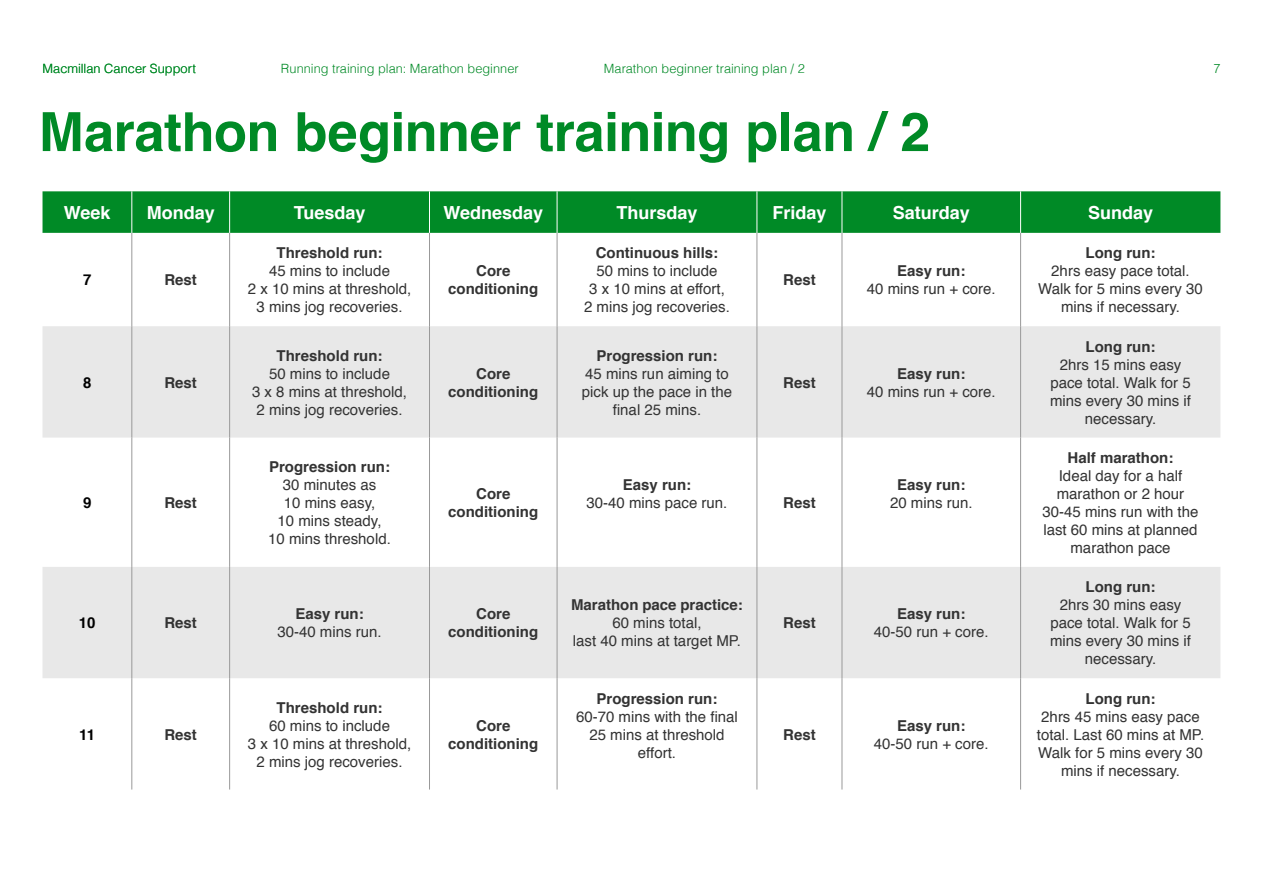
<style>
.page{position:relative;width:1263px;height:893px;background:#fff}
.page>*{position:absolute;margin:0;border:0;box-sizing:border-box;transform-origin:0 0}
.t1{font:700 54px "Helvetica";letter-spacing:-.005em;color:#008a26}
.t2{font:700 18px "Helvetica";color:#fff}
.t3{font:15px/18px "Helvetica";color:#333;text-align:center}
.t4{font:700 15px/18px "Helvetica";color:#333;text-align:center}
.t5{font:700 15px "Helvetica";color:#000}
.t6{font:300 12.75px "Helvetica";letter-spacing:.005em;color:#008a26}
.s1{font-weight:700}
</style>
<div class="page">
<div style="left:43px;top:191px;width:1177px;height:42px;background:#008a26"></div>
<svg style="left:43px;top:326px;width:1177px;height:352px;fill:#e8e8e8"></svg>
<hr style="left:131px;top:191px;width:1px;height:42px;background:#fff">
<hr style="left:229px;top:191px;width:1px;height:42px;background:#fff">
<hr style="left:429px;top:191px;width:1px;height:42px;background:#fff">
<hr style="left:557px;top:191px;width:1px;height:42px;background:#fff">
<hr style="left:756px;top:191px;width:1px;height:42px;background:#fff">
<hr style="left:842px;top:191px;width:1px;height:42px;background:#fff">
<hr style="left:1020px;top:191px;width:1px;height:42px;background:#fff">
<hr style="left:131px;top:233px;width:1px;height:93px;background:#999">
<hr style="left:229px;top:233px;width:1px;height:93px;background:#999">
<hr style="left:429px;top:233px;width:1px;height:93px;background:#999">
<hr style="left:557px;top:233px;width:1px;height:93px;background:#999">
<hr style="left:756px;top:233px;width:1px;height:93px;background:#999">
<hr style="left:842px;top:233px;width:1px;height:93px;background:#999">
<hr style="left:1020px;top:233px;width:1px;height:93px;background:#999">
<hr style="left:131px;top:326px;width:1px;height:112px;background:#999">
<hr style="left:229px;top:326px;width:1px;height:112px;background:#999">
<hr style="left:429px;top:326px;width:1px;height:112px;background:#999">
<hr style="left:557px;top:326px;width:1px;height:112px;background:#999">
<hr style="left:756px;top:326px;width:1px;height:112px;background:#999">
<hr style="left:842px;top:326px;width:1px;height:112px;background:#999">
<hr style="left:1020px;top:326px;width:1px;height:112px;background:#999">
<hr style="left:131px;top:438px;width:1px;height:129px;background:#999">
<hr style="left:229px;top:438px;width:1px;height:129px;background:#999">
<hr style="left:429px;top:438px;width:1px;height:129px;background:#999">
<hr style="left:557px;top:438px;width:1px;height:129px;background:#999">
<hr style="left:756px;top:438px;width:1px;height:129px;background:#999">
<hr style="left:842px;top:438px;width:1px;height:129px;background:#999">
<hr style="left:1020px;top:438px;width:1px;height:129px;background:#999">
<hr style="left:131px;top:567px;width:1px;height:111px;background:#999">
<hr style="left:229px;top:567px;width:1px;height:111px;background:#999">
<hr style="left:429px;top:567px;width:1px;height:111px;background:#999">
<hr style="left:557px;top:567px;width:1px;height:111px;background:#999">
<hr style="left:756px;top:567px;width:1px;height:111px;background:#999">
<hr style="left:842px;top:567px;width:1px;height:111px;background:#999">
<hr style="left:1020px;top:567px;width:1px;height:111px;background:#999">
<hr style="left:131px;top:678px;width:1px;height:111px;background:#999">
<hr style="left:229px;top:678px;width:1px;height:111px;background:#999">
<hr style="left:429px;top:678px;width:1px;height:111px;background:#999">
<hr style="left:557px;top:678px;width:1px;height:111px;background:#999">
<hr style="left:756px;top:678px;width:1px;height:111px;background:#999">
<hr style="left:842px;top:678px;width:1px;height:111px;background:#999">
<hr style="left:1020px;top:678px;width:1px;height:111px;background:#999">
<p class="t6" style="left:43px;top:58px;width:155px">Macmillan Cancer Support</p>
<p class="t6" style="left:281px;top:58px;width:239px">Running training plan: Marathon beginner</p>
<p class="t6" style="left:604px;top:58px;width:203px">Marathon beginner training plan / 2</p>
<p class="t1" style="left:39px;top:88px;width:893px">Marathon beginner training plan / 2</p>
<p class="t6" style="left:1213px;top:58px;width:9px">7</p>
<p class="t2" style="left:64px;top:198px;width:48px">Week</p>
<p class="t2" style="left:147px;top:198px;width:70px">Monday</p>
<p class="t2" style="left:294px;top:198px;width:73px">Tuesday</p>
<p class="t2" style="left:443px;top:198px;width:101px">Wednesday</p>
<p class="t2" style="left:616px;top:198px;width:83px">Thursday</p>
<p class="t2" style="left:772px;top:198px;width:56px">Friday</p>
<p class="t2" style="left:893px;top:198px;width:79px">Saturday</p>
<p class="t2" style="left:1088px;top:198px;width:67px">Sunday</p>
<p class="t5" style="left:83px;top:268px;width:10px">7</p>
<p class="t4" style="left:164px;top:271px;width:34px">Rest</p>
<p class="t5" style="left:83px;top:370px;width:10px">8</p>
<p class="t4" style="left:164px;top:373px;width:34px">Rest</p>
<p class="t5" style="left:83px;top:490px;width:10px">9</p>
<p class="t4" style="left:164px;top:494px;width:34px">Rest</p>
<p class="t5" style="left:79px;top:611px;width:18px">10</p>
<p class="t4" style="left:164px;top:614px;width:34px">Rest</p>
<p class="t5" style="left:79px;top:722px;width:17px">11</p>
<p class="t4" style="left:164px;top:725px;width:34px">Rest</p>
<p class="t4" style="left:277px;top:244px;width:107px">Threshold run:</p>
<p class="t3" style="left:248px;top:262px;width:165px">45 mins to include<br>2 x 10 mins at threshold,<br>3 mins jog recoveries.</p>
<p class="t4" style="left:448px;top:262px;width:92px">Core conditioning</p>
<p class="t4" style="left:277px;top:346px;width:107px">Threshold run:</p>
<p class="t3" style="left:252px;top:365px;width:157px">50 mins to include<br>3 x 8 mins at threshold,<br>2 mins jog recoveries.</p>
<p class="t4" style="left:448px;top:364px;width:92px">Core conditioning</p>
<p class="t4" style="left:269px;top:458px;width:122px">Progression run:</p>
<p class="t3" style="left:283px;top:476px;width:95px;text-align:left">30 minutes as<br>10 mins easy,</p>
<p class="t3" style="left:278px;top:512px;width:105px">10 mins steady,</p>
<p class="t3" style="left:268px;top:530px;width:124px">10 mins threshold.</p>
<p class="t4" style="left:448px;top:485px;width:92px">Core conditioning</p>
<p class="t4" style="left:596px;top:244px;width:124px">Continuous hills:</p>
<p class="t3" style="left:584px;top:262px;width:147px">50 mins to include<br>3 x 10 mins at effort,<br>2 mins jog recoveries.</p>
<p class="t4" style="left:783px;top:271px;width:34px">Rest</p>
<p class="t4" style="left:597px;top:346px;width:122px">Progression run:</p>
<p class="t3" style="left:582px;top:365px;width:152px">45 mins run aiming to pick up the pace in the final 25 mins.</p>
<p class="t4" style="left:783px;top:373px;width:34px">Rest</p>
<p class="t4" style="left:623px;top:476px;width:70px">Easy run:</p>
<p class="t3" style="left:586px;top:494px;width:142px">30-40 mins pace run.</p>
<p class="t4" style="left:783px;top:494px;width:34px">Rest</p>
<p class="t4" style="left:295px;top:605px;width:70px">Easy run:</p>
<p class="t3" style="left:277px;top:623px;width:106px">30-40 mins run.</p>
<p class="t4" style="left:277px;top:698px;width:107px">Threshold run:</p>
<p class="t3" style="left:269px;top:717px;width:122px">60 mins to include</p>
<p class="t3" style="left:248px;top:735px;width:165px">3 x 10 mins at threshold,</p>
<p class="t3" style="left:257px;top:753px;width:147px">2 mins jog recoveries.</p>
<p class="t4" style="left:448px;top:605px;width:92px">Core conditioning</p>
<p class="t3" style="left:571px;top:596px;width:173px"><span class="s1">Marathon pace practice:<br></span>60 mins total,<br>last 40 mins at target MP.</p>
<p class="t4" style="left:448px;top:716px;width:92px">Core conditioning</p>
<p class="t4" style="left:597px;top:689px;width:122px">Progression run:</p>
<p class="t3" style="left:576px;top:708px;width:163px">60-70 mins with the final<br>25 mins at threshold effort.</p>
<p class="t4" style="left:783px;top:614px;width:34px">Rest</p>
<p class="t4" style="left:783px;top:725px;width:34px">Rest</p>
<p class="t4" style="left:897px;top:262px;width:70px">Easy run:</p>
<p class="t3" style="left:867px;top:280px;width:130px">40 mins run + core.</p>
<p class="t4" style="left:897px;top:364px;width:70px">Easy run:</p>
<p class="t3" style="left:867px;top:383px;width:130px">40 mins run + core.</p>
<p class="t4" style="left:897px;top:476px;width:70px">Easy run:</p>
<p class="t3" style="left:890px;top:494px;width:84px">20 mins run.</p>
<p class="t4" style="left:897px;top:605px;width:70px">Easy run:</p>
<p class="t3" style="left:874px;top:623px;width:116px">40-50 run + core.</p>
<p class="t4" style="left:897px;top:716px;width:70px">Easy run:</p>
<p class="t3" style="left:874px;top:735px;width:116px">40-50 run + core.</p>
<p class="t4" style="left:1085px;top:244px;width:71px">Long run:</p>
<p class="t3" style="left:1038px;top:262px;width:166px">2hrs easy pace total.<br>Walk for 5 mins every 30 mins if necessary.</p>
<p class="t4" style="left:1085px;top:337px;width:71px">Long run:</p>
<p class="t3" style="left:1050px;top:356px;width:142px">2hrs 15 mins easy pace total. Walk for 5 mins every 30 mins if necessary.</p>
<p class="t4" style="left:1067px;top:449px;width:107px">Half marathon:</p>
<p class="t3" style="left:1042px;top:467px;width:157px">Ideal day for a half marathon or 2 hour<br>30-45 mins run with the last 60 mins at planned marathon pace</p>
<p class="t4" style="left:1085px;top:578px;width:71px">Long run:</p>
<p class="t3" style="left:1050px;top:596px;width:142px">2hrs 30 mins easy pace total. Walk for 5 mins every 30 mins if necessary.</p>
<p class="t4" style="left:1085px;top:689px;width:71px">Long run:</p>
<p class="t3" style="left:1037px;top:708px;width:169px">2hrs 45 mins easy pace total. Last 60 mins at MP.<br>Walk for 5 mins every 30 mins if necessary.</p>
</div>
